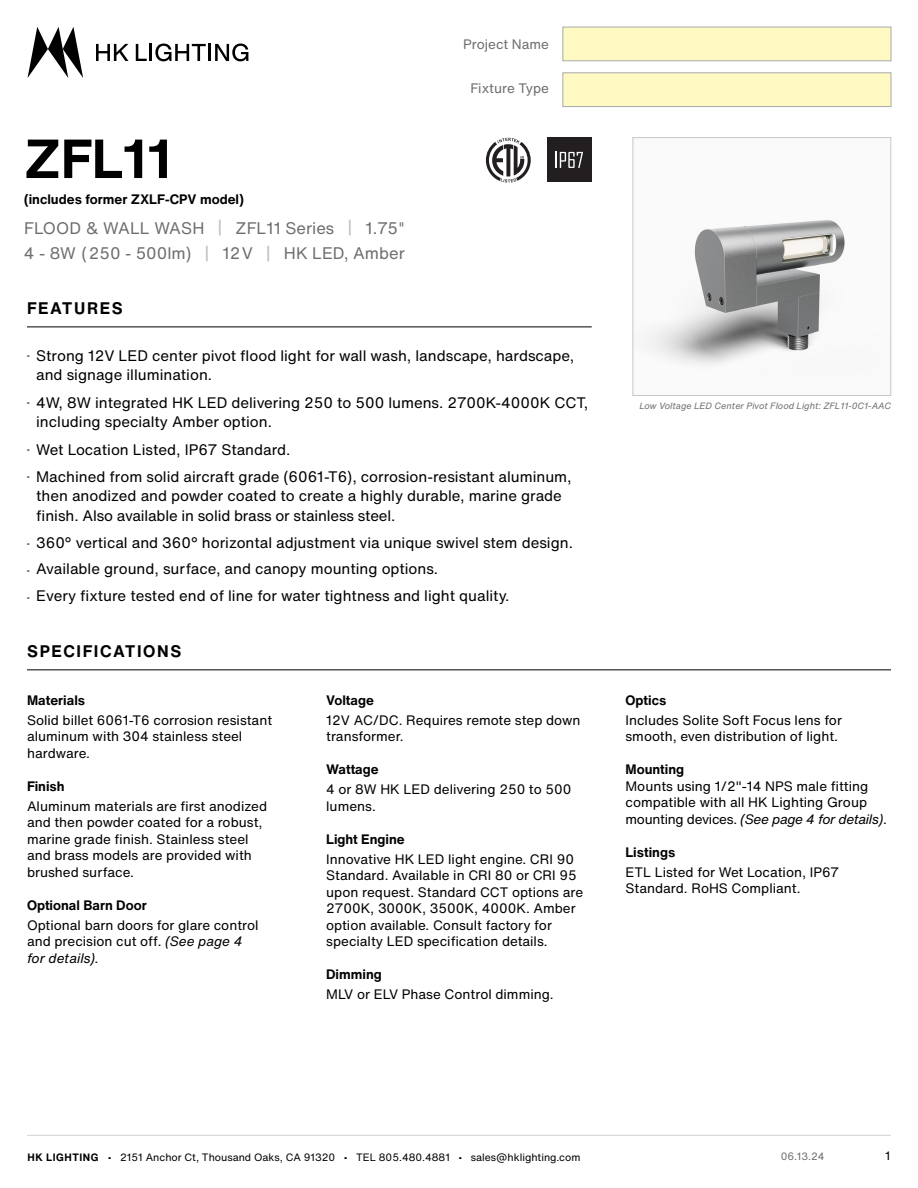
<style>
.page{position:relative;width:918px;height:1188px;background:#fff}
.page>*{position:absolute;margin:0;border:0;box-sizing:border-box;transform-origin:0 0}
.t1{font:700 54px "Helvetica Now Text";color:#000}
.t2{font:16.5px/25.5px "Helvetica Now Text";color:#6d6e71}
.t3{font:700 16.5px "Helvetica Now Text";letter-spacing:.1em;color:#000}
.t4{font:15px/19.5px "Helvetica Now Text";color:#000}
.t5{font:13.5px/16.5px "Helvetica Now Text";color:#000}
.t6{font:700 13.5px "Helvetica Now Text";color:#000}
.t7{font:13.5px "Helvetica Now Text";color:#6d6e71}
.t8{font:12px "Helvetica Now Text";color:#000}
.t9{font:10.5px "Helvetica Now Text";color:#000}
.t10{font:10.5px "Helvetica Now Text";color:#6d6e71}
.t11{font:italic 9px "Helvetica Now Text";color:#6d6e71}
.s1{color:#bcbec0}
.s2{font-family:"Helvetica Neue LT Std"}
.s3{font-size:10.5px;color:#6d6e71}
.s4{font-style:italic}
.s5{font-weight:700}
</style>
<div class="page">
<hr style="left:27px;top:1135px;width:864px;height:1px;background:#d1d3d4">
<svg style="left:96px;top:44px;width:32px;height:17px"></svg>
<svg style="left:136px;top:44px;width:112px;height:17px"></svg>
<svg style="left:28px;top:27px;width:55px;height:51px"></svg>
<hr style="left:27px;top:670px;width:864px;height:1px;background:#000">
<svg style="left:486px;top:138px;width:45px;height:45px"></svg>
<div style="left:547px;top:137px;width:45px;height:45px;background:#231f20"></div>
<svg style="left:556px;top:152px;width:27px;height:16px"></svg>
<img style="left:645px;top:220px;width:200px;height:146px">
<div style="left:633px;top:137px;width:258px;height:259px;border:1px solid #c7c8ca"></div>
<hr style="left:27px;top:327px;width:565px;height:1px;background:#000">
<div style="left:563px;top:27px;width:328px;height:34px;background:#fffac2;border:1px solid #a7a9ac"></div>
<div style="left:563px;top:73px;width:328px;height:34px;background:#fffac2;border:1px solid #a7a9ac"></div>
<h1 class="t1" style="left:24px;top:122px;width:150px">ZFL11</h1>
<p class="t6" style="left:24px;top:190px;width:221px">(includes former ZXLF-CPV model)</p>
<p class="t2" style="left:24px;top:215px;width:383px">FLOOD &amp; WALL WASH <span class="s1">|</span> ZFL11 Series <span class="s1">|</span> 1.75<span class="s2">"<br></span>4 - 8W (250 - 500lm) <span class="s1">|</span> 12V <span class="s1">|</span> HK LED, Amber</p>
<p class="t7" style="left:463px;top:35px;width:87px">Project Name</p>
<p class="t7" style="left:470px;top:79px;width:80px">Fixture Type</p>
<p class="t3" style="left:27px;top:297px;width:97px">FEATURES</p>
<p class="t4" style="left:36px;top:346px;width:540px;text-indent:-10px"><span class="s3">•</span> Strong 12V LED center pivot flood light for wall wash, landscape, hardscape, and signage illumination.</p>
<p class="t4" style="left:36px;top:393px;width:554px;text-indent:-10px"><span class="s3">•</span> 4W, 8W integrated HK LED delivering 250 to 500 lumens. 2700K-4000K CCT, including specialty Amber option.</p>
<p class="t4" style="left:26px;top:440px;width:266px"><span class="s3">•</span> Wet Location Listed, IP67 Standard.</p>
<p class="t4" style="left:36px;top:467px;width:537px;text-indent:-10px"><span class="s3">•</span> Machined from solid aircraft grade (6061-T6), corrosion-resistant aluminum, then anodized and powder coated to create a highly durable, marine grade finish. Also available in solid brass or stainless steel.</p>
<p class="t4" style="left:26px;top:533px;width:548px"><span class="s3">•</span> 360° vertical and 360° horizontal adjustment via unique swivel stem design.</p>
<p class="t4" style="left:26px;top:559px;width:413px"><span class="s3">•</span> Available ground, surface, and canopy mounting options.</p>
<p class="t4" style="left:26px;top:586px;width:484px"><span class="s3">•</span> Every fixture tested end of line for water tightness and light quality.</p>
<p class="t3" style="left:27px;top:640px;width:156px">SPECIFICATIONS</p>
<p class="t6" style="left:27px;top:691px;width:60px">Materials</p>
<p class="t5" style="left:27px;top:712px;width:247px">Solid billet 6061-T6 corrosion resistant aluminum with 304 stainless steel hardware.</p>
<p class="t6" style="left:27px;top:777px;width:39px">Finish</p>
<p class="t5" style="left:27px;top:798px;width:242px">Aluminum materials are first anodized and then powder coated for a robust, marine grade finish. Stainless steel and brass models are provided with brushed surface.</p>
<p class="t6" style="left:27px;top:896px;width:121px">Optional Barn Door</p>
<p class="t5" style="left:27px;top:917px;width:233px">Optional barn doors for glare control and precision cut off. <span class="s4">(See page 4 for details).</span></p>
<p class="t6" style="left:326px;top:691px;width:49px">Voltage</p>
<p class="t5" style="left:326px;top:712px;width:256px">12V AC/DC. Requires remote step down transformer.</p>
<p class="t6" style="left:326px;top:760px;width:54px">Wattage</p>
<p class="t5" style="left:326px;top:781px;width:247px">4 or 8W HK LED delivering 250 to 500 lumens.</p>
<p class="t6" style="left:326px;top:830px;width:80px">Light Engine</p>
<p class="t5" style="left:326px;top:851px;width:258px">Innovative HK LED light engine. CRI 90<br>Standard. Available in CRI 80 or CRI 95 upon request. Standard CCT options are 2700K, 3000K, 3500K, 4000K. Amber option available. Consult factory for specialty LED specification details.</p>
<p class="t6" style="left:326px;top:965px;width:57px">Dimming</p>
<p class="t5" style="left:326px;top:986px;width:229px">MLV or ELV Phase Control dimming.</p>
<p class="t11" style="left:640px;top:400px;width:253px">Low Voltage LED Center Pivot Flood Light: ZFL11-0C1-AAC</p>
<p class="t6" style="left:626px;top:691px;width:42px">Optics</p>
<p class="t5" style="left:626px;top:712px;width:218px">Includes Solite Soft Focus lens for smooth, even distribution of light.</p>
<p class="t6" style="left:626px;top:760px;width:60px">Mounting</p>
<p class="t5" style="left:626px;top:778px;width:263px">Mounts using 1/2"-14 NPS male fitting compatible with all HK Lighting Group mounting devices. <span class="s4">(See page 4 for details)</span>.</p>
<p class="t6" style="left:626px;top:843px;width:51px">Listings</p>
<p class="t5" style="left:626px;top:864px;width:215px">ETL Listed for Wet Location, IP67<br>Standard. RoHS Compliant.</p>
<p class="t9" style="left:27px;top:1151px;width:555px"><span class="s5">HK LIGHTING</span> • 2151 Anchor Ct, Thousand Oaks, CA 91320 • TEL 805.480.4881 • sales@hklighting.com</p>
<p class="t8" style="left:885px;top:1148px;width:7px">1</p>
<p class="t10" style="left:781px;top:1149px;width:45px">06.13.24</p>
</div>
